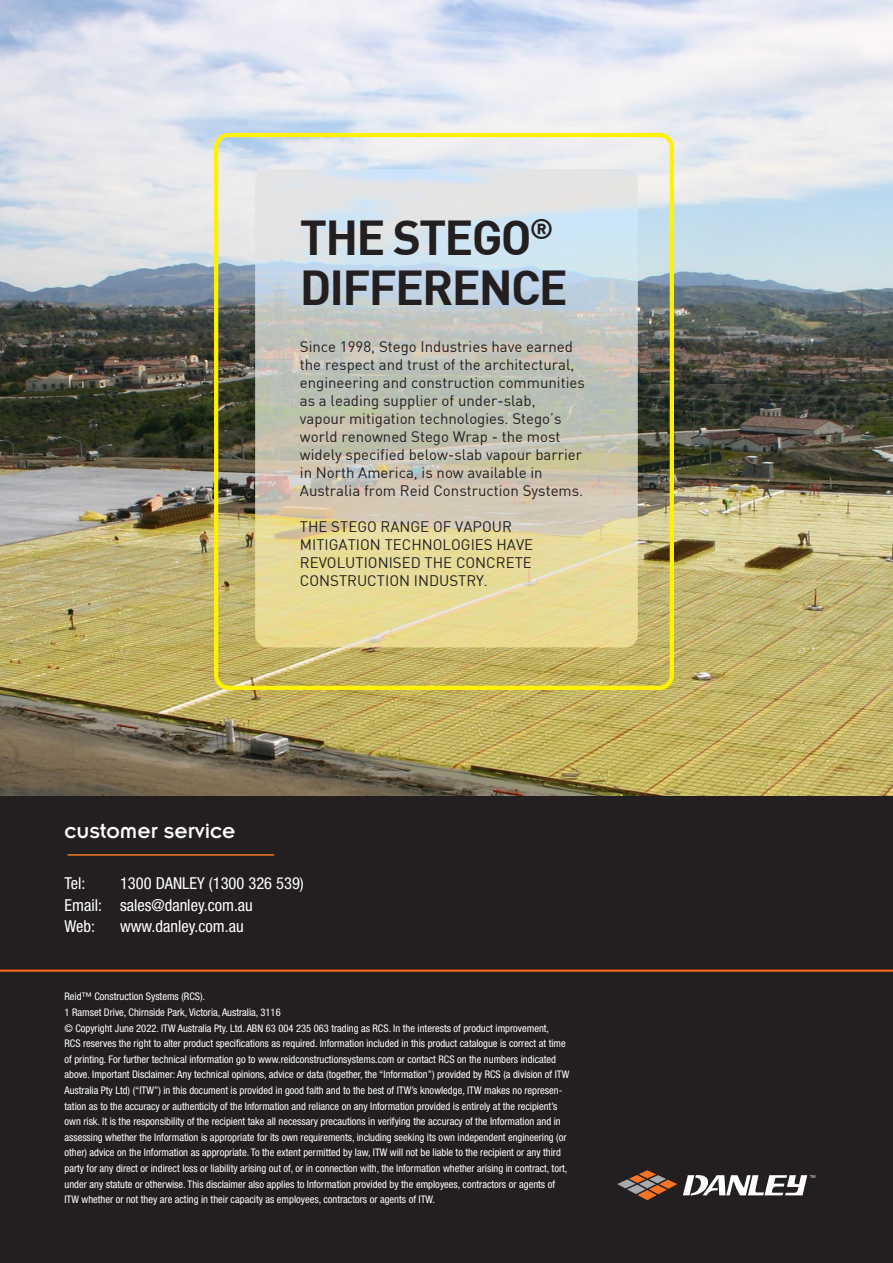
<style>
.page{position:relative;width:893px;height:1263px;background:#231f20}
.page>*{position:absolute;margin:0;border:0;box-sizing:border-box;transform-origin:0 0}
.t1{font:700 48px/50.6px "DIN";letter-spacing:-.04em;color:#231f20}
.t2{font:22.5px "Insignia LT Std";color:#fff}
.t3{font:condensed 16.5px/21.6px "Helvetica Neue";color:#fff}
.t4{font:15px/18px "DIN";color:#231f20}
.t5{font:condensed 10.5px/15.6px "Helvetica Neue";color:#fff}
.t6{font:4.35px "Myriad Pro";color:#fff}
</style>
<div class="page">
<hr style="left:0;top:969px;width:893px;height:3px;background:#ff681e">
<hr style="left:68px;top:854px;width:206px;height:2px;background:#f47424">
<svg style="left:683px;top:1175px;width:124px;height:21px"></svg>
<svg style="left:617px;top:1170px;width:60px;height:30px"></svg>
<img style="left:0;top:0;width:893px;height:795px">
<div style="left:214px;top:133px;width:460px;height:557px;border:4px solid #fff200;border-radius:13px"></div>
<svg style="left:255px;top:169px;width:383px;height:478px;background:#d1d1bc"></svg>
<h1 class="t1" style="left:300px;top:210px;width:270px">THE STEGO<sup>®<br></sup>DIFFERENCE</h1>
<p class="t4" style="left:300px;top:338px;width:286px">Since 1998, Stego Industries have earned the respect and trust of the architectural, engineering and construction communities as a leading supplier of under-slab, vapour mitigation technologies. Stego’s world renowned Stego Wrap - the most widely specified below-slab vapour barrier in North America, is now available in Australia from Reid Construction Systems.</p>
<h3 class="t4" style="left:300px;top:518px;width:235px">THE STEGO RANGE OF VAPOUR<br>MITIGATION TECHNOLOGIES HAVE<br>REVOLUTIONISED THE CONCRETE<br>CONSTRUCTION INDUSTRY.</h3>
<h2 class="t2" style="left:64px;top:820px;width:173px">customer service</h2>
<h3 class="t3" style="left:65px;top:872px;width:23px">Tel:</h3>
<h3 class="t3" style="left:65px;top:872px;width:241px;text-indent:56px">1300 DANLEY (1300 326 539)<br>Email: sales@danley.com.au<br>Web:</h3>
<h3 class="t3" style="left:120px;top:915px;width:125px">www.danley.com.au</h3>
<p class="t5" style="left:64px;top:989px;width:506px">Reid™ Construction Systems (RCS).<br>1 Ramset Drive, Chirnside Park, Victoria, Australia, 3116<br>© Copyright June 2022. ITW Australia Pty. Ltd. ABN 63 004 235 063 trading as RCS. In the interests of product improvement,<br>RCS reserves the right to alter product specifications as required. Information included in this product catalogue is correct at time of printing. For further technical information go to www.reidconstructionsystems.com or contact RCS on the numbers indicated above. Important Disclaimer: Any technical opinions, advice or data (together, the “Information”) provided by RCS (a division of ITW Australia Pty Ltd) (“ITW”) in this document is provided in good faith and to the best of ITW’s knowledge, ITW makes no represen&shy;tation as to the accuracy or authenticity of the Information and reliance on any Information provided is entirely at the recipient’s own risk. It is the responsibility of the recipient take all necessary precautions in verifying the accuracy of the Information and in assessing whether the Information is appropriate for its own requirements, including seeking its own independent engineering (or other) advice on the Information as appropriate. To the extent permitted by law, ITW will not be liable to the recipient or any third party for any direct or indirect loss or liability arising out of, or in connection with, the Information whether arising in contract, tort, under any statute or otherwise. This disclaimer also applies to Information provided by the employees, contractors or agents of ITW whether or not they are acting in their capacity as employees, contractors or agents of ITW.</p>
<p class="t6" style="left:810px;top:1174px;width:7px">TM</p>
</div>
